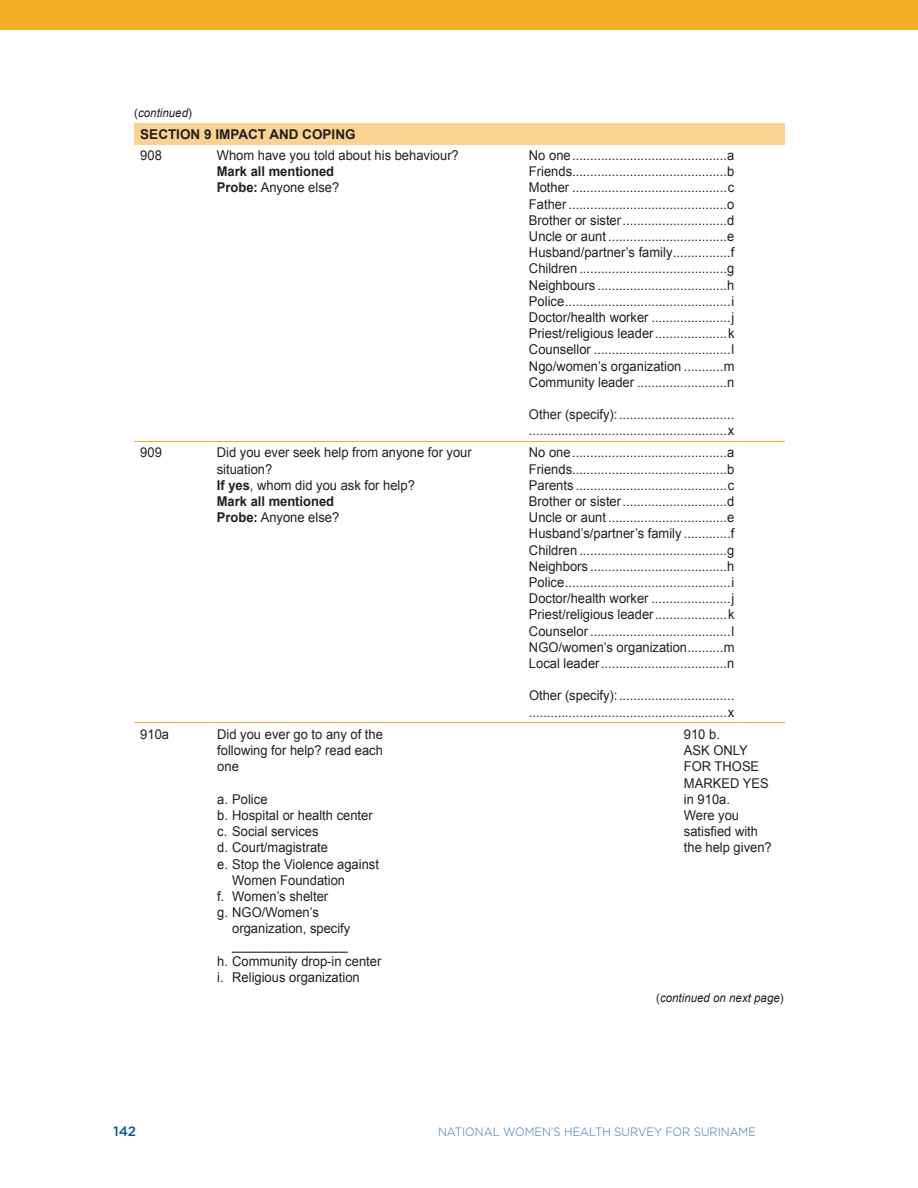
<style>
.page{position:relative;width:918px;height:1188px;background:#fff}
.page>*{position:absolute;margin:0;border:0;box-sizing:border-box;transform-origin:0 0}
.t1{font:13.5px/16.2px "Arial";color:#231f20;scale:.96 1}
.t2{font:700 13.5px/16.2px "Arial";color:#231f20;scale:.96 1}
.t3{font:700 13.5px "Arial";color:#231f20}
.t4{font:500 13.5px "Gotham";color:#005a9c}
.t5{font:300 12px "Gotham";color:#3675af;scale:.94 1}
.t6{font:italic 12px "Arial";color:#231f20;scale:.96 1}
.s1{font-style:normal}
.s2{font-weight:400}
.s3{font-weight:700}
</style>
<div class="page">
<div style="left:0;top:0;width:918px;height:30px;background:#f0ae25"></div>
<div style="left:134px;top:123px;width:651px;height:22px;background:#f8d392"></div>
<hr style="left:134px;top:441px;width:77px;height:1px;background:#f0ae25">
<hr style="left:211px;top:441px;width:312px;height:1px;background:#f0ae25">
<hr style="left:523px;top:441px;width:214px;height:1px;background:#f0ae25">
<hr style="left:737px;top:441px;width:48px;height:1px;background:#f0ae25">
<hr style="left:134px;top:722px;width:77px;height:1px;background:#f0ae25">
<hr style="left:211px;top:722px;width:312px;height:1px;background:#f0ae25">
<hr style="left:523px;top:722px;width:214px;height:1px;background:#f0ae25">
<hr style="left:737px;top:722px;width:48px;height:1px;background:#f0ae25">
<p class="t6" style="left:134px;top:105px;width:62px"><span class="s1">(</span>continued<span class="s1">)</span></p>
<p class="t3" style="left:140px;top:125px;width:217px">SECTION 9 IMPACT AND COPING</p>
<p class="t1" style="left:140px;top:147px;width:24px">908</p>
<p class="t1" style="left:217px;top:147px;width:254px">Whom have you told about his behaviour?</p>
<p class="t2" style="left:217px;top:164px;width:129px">Mark all mentioned<br>Probe: <span class="s2">Anyone else?</span></p>
<p class="t1" style="left:529px;top:147px;width:216px;text-align:justify">No one...........................................a Friends...........................................b Mother ...........................................c Father ............................................o Brother or sister.............................d Uncle or aunt .................................e Husband/partner’s family................f Children .........................................g Neighbours ....................................h Police..............................................i Doctor/health worker ......................j Priest/religious leader....................k Counsellor ......................................l Ngo/women’s organization ...........m Community leader .........................n</p>
<p class="t1" style="left:529px;top:407px;width:216px">Other (specify):................................ .......................................................x</p>
<p class="t1" style="left:140px;top:445px;width:24px">909</p>
<p class="t1" style="left:217px;top:445px;width:267px">Did you ever seek help from anyone for your situation?<br><span class="s3">If yes</span>, whom did you ask for help?<br><span class="s3">Mark all mentioned<br>Probe:</span> Anyone else?</p>
<p class="t1" style="left:529px;top:445px;width:216px;text-align:justify">No one...........................................a Friends...........................................b Parents ..........................................c Brother or sister.............................d Uncle or aunt .................................e Husband’s/partner’s family .............f Children .........................................g Neighbors ......................................h Police..............................................i Doctor/health worker ......................j Priest/religious leader....................k Counselor .......................................l NGO/women’s organization..........m Local leader...................................n</p>
<p class="t1" style="left:529px;top:688px;width:216px">Other (specify):................................ .......................................................x</p>
<p class="t1" style="left:140px;top:726px;width:32px">910a</p>
<p class="t1" style="left:217px;top:726px;width:174px;text-align:justify">Did you ever go to any of the following for help? read each one</p>
<p class="t1" style="left:217px;top:791px;width:54px">a. Police</p>
<p class="t1" style="left:217px;top:807px;width:163px">b. Hospital or health center</p>
<p class="t1" style="left:217px;top:823px;width:107px">c. Social services</p>
<p class="t1" style="left:217px;top:840px;width:117px">d. Court/magistrate</p>
<p class="t1" style="left:217px;top:856px;width:170px">e. Stop the Violence against</p>
<p class="t1" style="left:232px;top:872px;width:119px">Women Foundation</p>
<p class="t1" style="left:217px;top:888px;width:117px">f. Women’s shelter</p>
<p class="t1" style="left:217px;top:904px;width:107px">g. NGO/Women’s</p>
<p class="t1" style="left:232px;top:921px;width:125px">organization, specify</p>
<p class="t1" style="left:232px;top:937px;width:122px">________________</p>
<p class="t1" style="left:217px;top:953px;width:172px">h. Community drop-in center</p>
<p class="t1" style="left:217px;top:969px;width:150px">i. Religious organization</p>
<p class="t1" style="left:684px;top:726px;width:93px">910 b.<br>ASK ONLY<br>FOR THOSE<br>MARKED YES in 910a.<br>Were you satisfied with the help given?</p>
<p class="t6" style="left:656px;top:990px;width:134px"><span class="s1">(</span>continued on next page<span class="s1">)</span></p>
<p class="t4" style="left:113px;top:1122px;width:24px">142</p>
<p class="t5" style="left:438px;top:1124px;width:340px">NATIONAL WOMEN’S HEALTH SURVEY FOR SURINAME</p>
</div>
